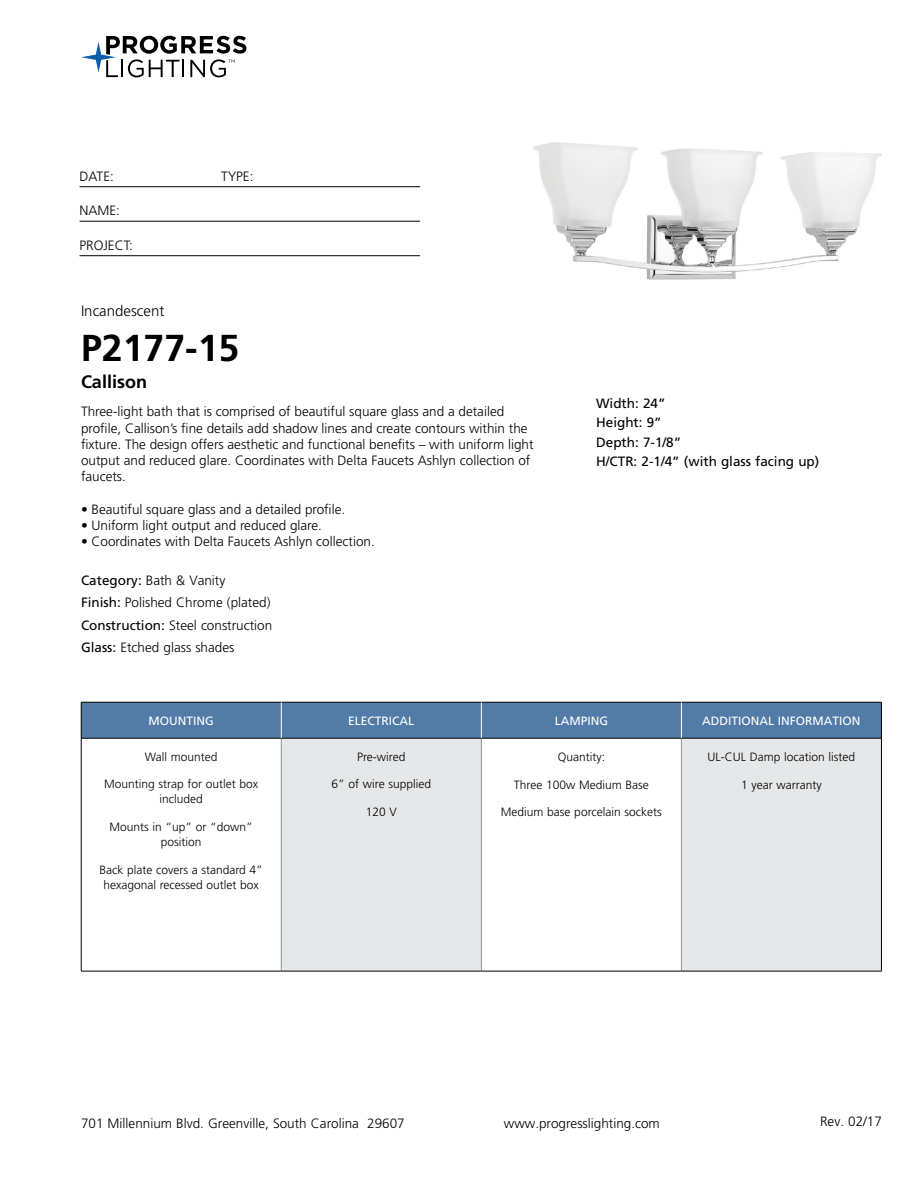
<style>
.page{position:relative;width:918px;height:1188px;background:#fff}
.page>*{position:absolute;margin:0;border:0;box-sizing:border-box;transform-origin:0 0}
.t1{font:700 37.5px "Frutiger LT Std";color:#000}
.t2{font:700 18px "Frutiger LT Std";color:#000}
.t3{font:300 15px "Frutiger LT Std";color:#000}
.t4{font:300 13.5px/16.2px "Frutiger LT Std";color:#000}
.t5{font:13.5px/19.5px "Frutiger LT Std";color:#000}
.t6{font:300 12px/15px "Frutiger LT Std";color:#000;text-align:center}
.t7{font:12px "Frutiger LT Std";color:#fff}
.s1{font-weight:400}
</style>
<div class="page">
<svg style="left:81px;top:36px;width:165px;height:41px"></svg>
<hr style="left:80px;top:186px;width:340px;height:1px;background:#000">
<hr style="left:80px;top:221px;width:340px;height:1px;background:#000">
<hr style="left:80px;top:255px;width:340px;height:1px;background:#000">
<div style="left:82px;top:703px;width:799px;height:35px;background:#527ba8"></div>
<div style="left:281px;top:738px;width:200px;height:233px;background:#e6e7e8"></div>
<div style="left:681px;top:738px;width:200px;height:233px;background:#e6e7e8"></div>
<hr style="left:281px;top:739px;width:1px;height:232px;background:#939598">
<hr style="left:481px;top:739px;width:1px;height:232px;background:#939598">
<hr style="left:681px;top:739px;width:1px;height:232px;background:#939598">
<hr style="left:81px;top:738px;width:200px;height:1px;background:#000">
<hr style="left:281px;top:738px;width:200px;height:1px;background:#000">
<hr style="left:481px;top:738px;width:200px;height:1px;background:#000">
<hr style="left:681px;top:738px;width:200px;height:1px;background:#000">
<hr style="left:81px;top:971px;width:200px;height:1px;background:#000">
<hr style="left:281px;top:971px;width:200px;height:1px;background:#000">
<hr style="left:481px;top:971px;width:200px;height:1px;background:#000">
<hr style="left:681px;top:971px;width:201px;height:1px;background:#000">
<hr style="left:81px;top:702px;width:200px;height:1px;background:#000">
<hr style="left:81px;top:702px;width:1px;height:36px;background:#000">
<hr style="left:281px;top:702px;width:200px;height:1px;background:#000">
<hr style="left:481px;top:702px;width:200px;height:1px;background:#000">
<hr style="left:681px;top:702px;width:201px;height:1px;background:#000">
<hr style="left:881px;top:702px;width:1px;height:36px;background:#000">
<hr style="left:81px;top:738px;width:1px;height:233px;background:#000">
<hr style="left:881px;top:738px;width:1px;height:233px;background:#000">
<hr style="left:281px;top:702px;width:1px;height:36px;background:#fff">
<hr style="left:681px;top:702px;width:1px;height:36px;background:#fff">
<hr style="left:481px;top:702px;width:1px;height:36px;background:#fff">
<img style="left:533px;top:142px;width:349px;height:138px">
<p class="t4" style="left:80px;top:168px;width:36px">DATE:</p>
<p class="t4" style="left:221px;top:168px;width:34px">TYPE:</p>
<p class="t4" style="left:80px;top:203px;width:42px">NAME:</p>
<p class="t4" style="left:80px;top:237px;width:55px">PROJECT:</p>
<p class="t3" style="left:81px;top:302px;width:85px">Incandescent</p>
<h1 class="t1" style="left:81px;top:326px;width:160px">P2177-15</h1>
<h2 class="t2" style="left:81px;top:371px;width:68px">Callison</h2>
<p class="t4" style="left:81px;top:404px;width:454px">Three-light bath that is comprised of beautiful square glass and a detailed profile, Callison’s fine details add shadow lines and create contours within the fixture. The design offers aesthetic and functional benefits – with uniform light output and reduced glare. Coordinates with Delta Faucets Ashlyn collection of faucets.</p>
<p class="t4" style="left:81px;top:501px;width:266px">• Beautiful square glass and a detailed profile.</p>
<p class="t4" style="left:81px;top:517px;width:243px">• Uniform light output and reduced glare.</p>
<p class="t4" style="left:81px;top:533px;width:295px">• Coordinates with Delta Faucets Ashlyn collection.</p>
<p class="t4" style="left:81px;top:569px;width:193px;line-height:22.5px"><span class="s1">Category:</span> Bath &amp; Vanity<br><span class="s1">Finish:</span> Polished Chrome (plated)<br><span class="s1">Construction:</span> Steel construction<br><span class="s1">Glass:</span> Etched glass shades</p>
<p class="t5" style="left:596px;top:393px;width:225px">Width: 24”<br>Height: 9”<br>Depth: 7-1/8”<br>H/CTR: 2-1/4” (with glass facing up)</p>
<p class="t7" style="left:149px;top:714px;width:67px">MOUNTING</p>
<p class="t7" style="left:348px;top:714px;width:68px">ELECTRICAL</p>
<p class="t7" style="left:555px;top:714px;width:55px">LAMPING</p>
<p class="t7" style="left:702px;top:714px;width:160px">ADDITIONAL INFORMATION</p>
<p class="t6" style="left:145px;top:749px;width:74px">Wall mounted</p>
<p class="t6" style="left:104px;top:777px;width:156px">Mounting strap for outlet box included</p>
<p class="t6" style="left:110px;top:820px;width:145px">Mounts in “up” or “down” position</p>
<p class="t6" style="left:100px;top:863px;width:165px">Back plate covers a standard 4” hexagonal recessed outlet box</p>
<p class="t6" style="left:357px;top:749px;width:50px">Pre-wired</p>
<p class="t6" style="left:332px;top:777px;width:101px">6” of wire supplied</p>
<p class="t6" style="left:366px;top:805px;width:33px">120 V</p>
<p class="t6" style="left:708px;top:749px;width:149px">UL-CUL Damp location listed</p>
<p class="t6" style="left:741px;top:777px;width:82px">1 year warranty</p>
<p class="t6" style="left:558px;top:749px;width:49px">Quantity:</p>
<p class="t6" style="left:514px;top:777px;width:136px">Three 100w Medium Base</p>
<p class="t6" style="left:501px;top:805px;width:162px">Medium base porcelain sockets</p>
<p class="t4" style="left:81px;top:1115px;width:325px">701 Millennium Blvd. Greenville, South Carolina 29607</p>
<p class="t4" style="left:504px;top:1115px;width:158px">www.progresslighting.com</p>
<p class="t4" style="left:820px;top:1114px;width:63px">Rev. 02/17</p>
</div>
